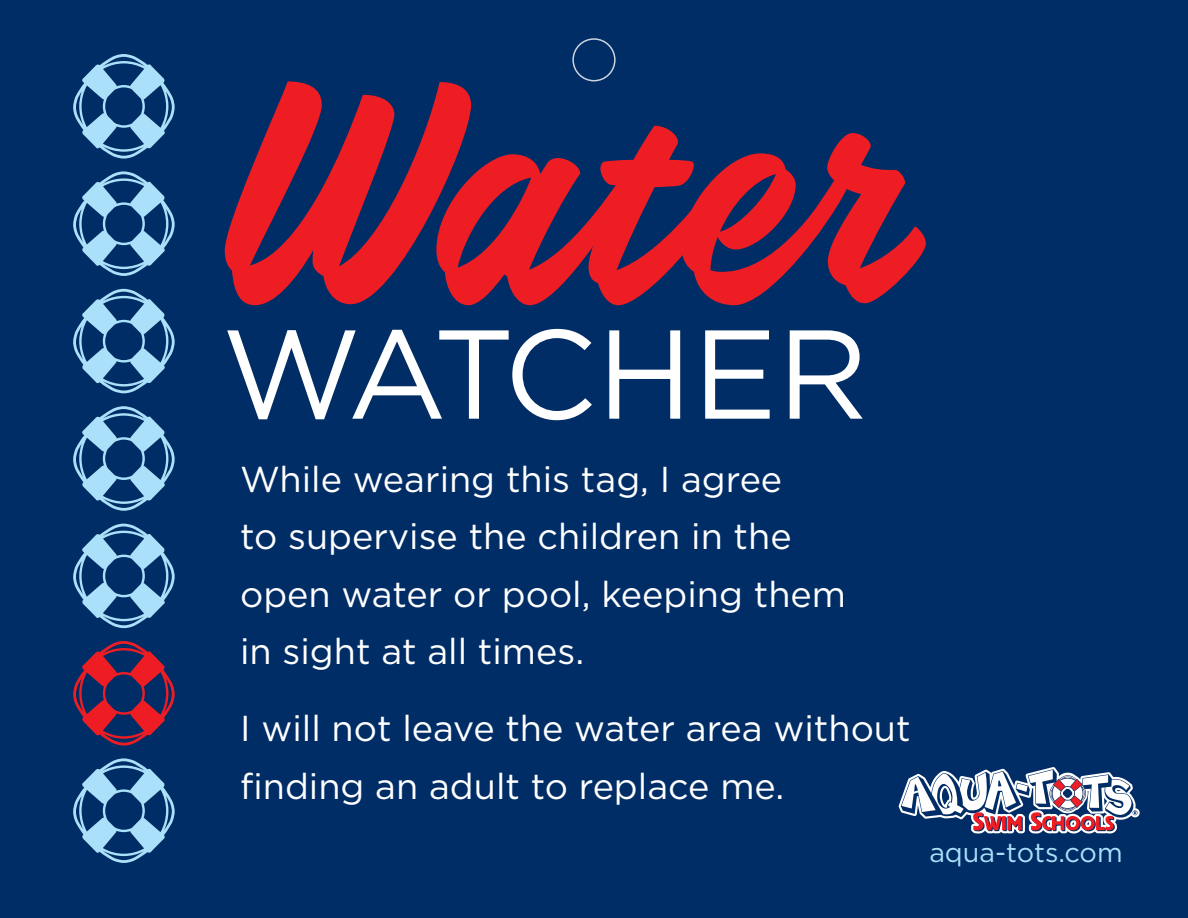
<style>
.page{position:relative;width:1188px;height:918px;background:#002d66}
.page>*{position:absolute;margin:0;border:0;box-sizing:border-box;transform-origin:0 0}
.t1{font:318.3px "Calafia";color:#ee1d23}
.t2{font:126px "Gotham";letter-spacing:-.045em;color:#fff}
.t3{font:36px/57.3px "Gotham";color:#fff}
.t4{font:27px "Gotham";color:#aae0f9}
</style>
<div class="page">
<div style="left:572px;top:38px;width:44px;height:43px;border:2px solid #fff;border-radius:50%"></div>
<svg style="left:73px;top:54px;width:102px;height:105px"></svg>
<svg style="left:73px;top:171px;width:102px;height:105px"></svg>
<svg style="left:73px;top:288px;width:102px;height:106px"></svg>
<svg style="left:73px;top:406px;width:102px;height:105px"></svg>
<svg style="left:73px;top:523px;width:102px;height:106px"></svg>
<svg style="left:73px;top:641px;width:102px;height:105px"></svg>
<svg style="left:73px;top:758px;width:102px;height:105px"></svg>
<svg style="left:899px;top:767px;width:241px;height:67px"></svg>
<p class="t1" style="left:222px;top:3px;width:692px">Water</p>
<p class="t2" style="left:222px;top:293px;width:648px">WATCHER</p>
<p class="t3" style="left:240px;top:450px;width:607px">While wearing this tag I, agree<br>to supervise the children in the open water or pool, keeping them in sight at all times.</p>
<p class="t3" style="left:240px;top:699px;width:672px">I will not leave the water area without finding an adult to replace me.</p>
<p class="t4" style="left:929px;top:835px;width:195px">aqua-tots.com</p>
</div>
